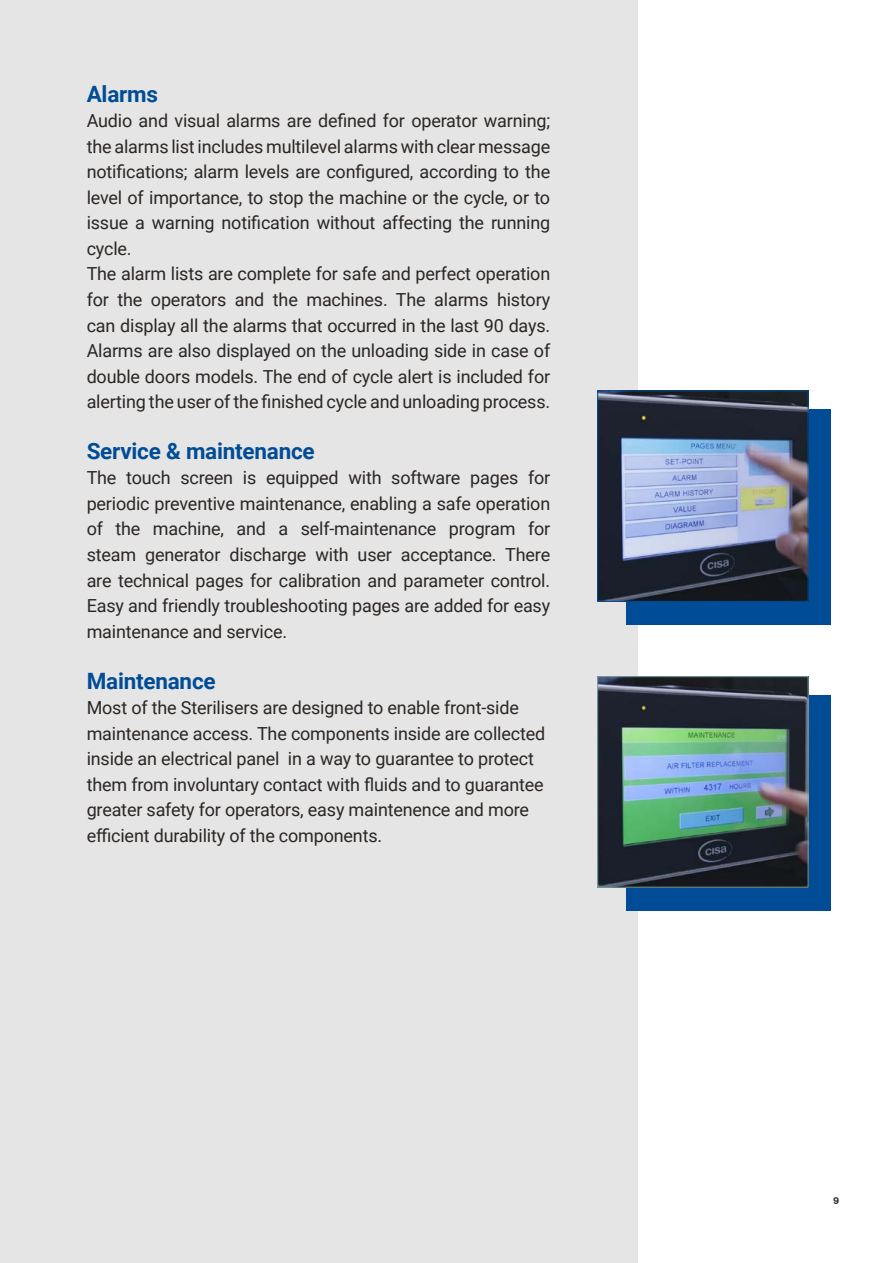
<style>
.page{position:relative;width:893px;height:1263px;background:#fff}
.page>*{position:absolute;margin:0;border:0;box-sizing:border-box;transform-origin:0 0}
.t1{font:700 22.5px "Roboto";letter-spacing:-.01em;color:#004c96}
.t2{font:18px/25.5px "Roboto";letter-spacing:-.01em;color:#2a2623}
.t3{font:18px "Arial";color:#2a2623}
</style>
<div class="page">
<div style="left:0;top:0;width:638px;height:1263px;background:#e6e5e5"></div>
<div style="left:626px;top:409px;width:204px;height:216px;background:#004c96"></div>
<img style="left:599px;top:393px;width:207px;height:206px">
<div style="left:597px;top:391px;width:211px;height:210px;border:1px solid #004c96"></div>
<div style="left:626px;top:695px;width:204px;height:215px;background:#004c96"></div>
<img style="left:599px;top:678px;width:207px;height:207px">
<div style="left:597px;top:676px;width:211px;height:211px;border:1px solid #7ea2a1"></div>
<p class="t1" style="left:87px;top:78px;width:73px">Alarms</p>
<p class="t2" style="left:87px;top:108px;width:465px">Audio and visual alarms are defined for operator warning; the alarms list includes multilevel alarms with clear message notifications; alarm levels are configured, according to the level of importance, to stop the machine or the cycle, or to issue a warning notification without affecting the running cycle.<br>The alarm lists are complete for safe and perfect operation for the operators and the machines. The alarms history can display all the alarms that occurred in the last 90 days.<br>Alarms are also displayed on the unloading side in case of double doors models. The end of cycle alert is included for alerting the user of the finished cycle and unloading process.</p>
<p class="t1" style="left:87px;top:435px;width:230px">Service &amp; maintenance</p>
<p class="t2" style="left:87px;top:465px;width:465px;text-align:justify">The touch screen is equipped with software pages for periodic preventive maintenance, enabling a safe operation of the machine, and a self-maintenance program for steam generator discharge with user acceptance. There are technical pages for calibration and parameter control.<br>Easy and friendly troubleshooting pages are added for easy maintenance and service.</p>
<p class="t1" style="left:87px;top:665px;width:131px">Maintenance</p>
<p class="t2" style="left:87px;top:694px;width:460px">Most of the Sterilisers are designed to enable front-side maintenance access. The components inside are collected inside an electrical panel in a way to guarantee to protect them from involuntary contact with fluids and to guarantee greater safety for operators, easy maintenence and more efficient durability of the components.</p>
<p class="t3" style="left:833px;top:1185px;width:7px">9</p>
</div>
